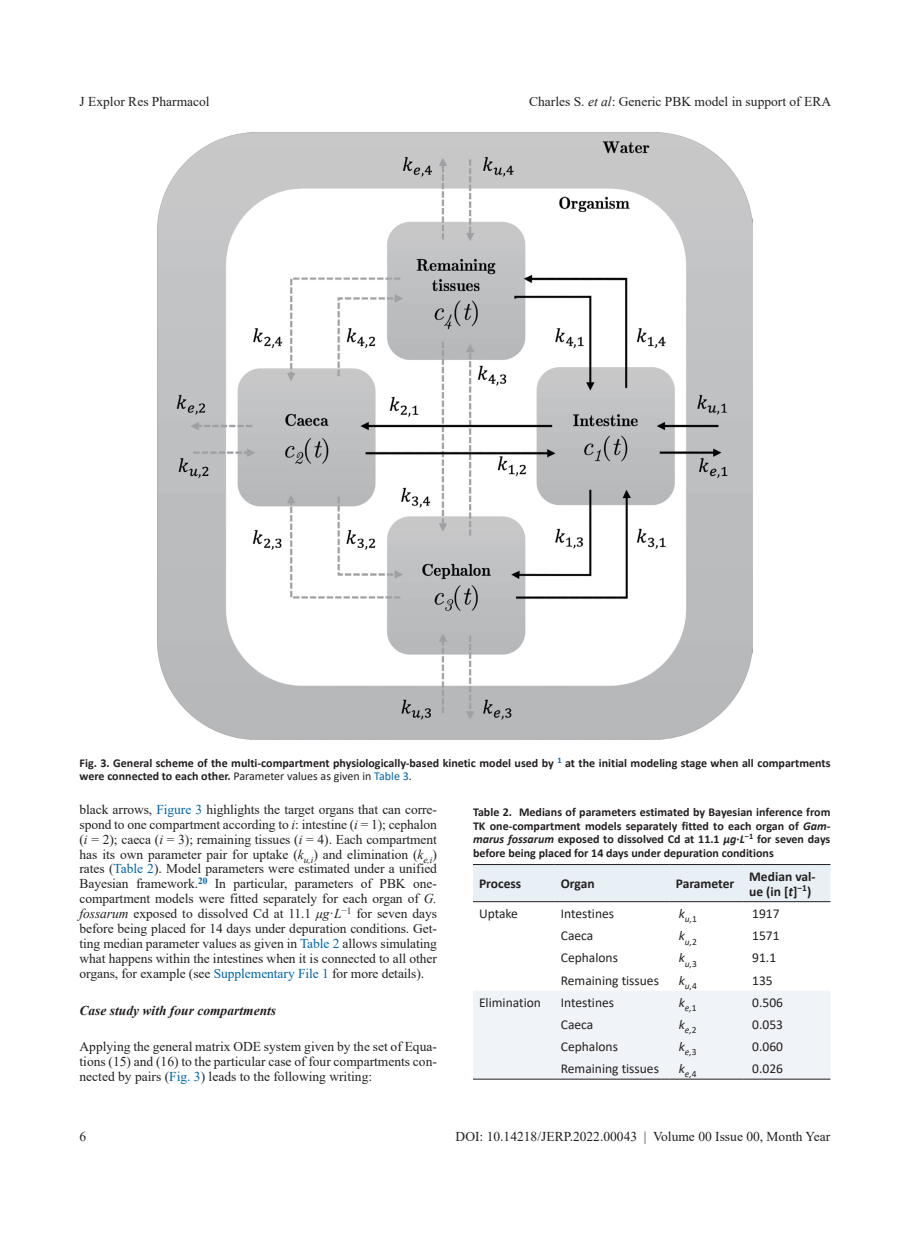
<style>
.page{position:relative;width:919px;height:1238px;background:#fff}
.page>*{position:absolute;margin:0;border:0;box-sizing:border-box;transform-origin:0 0}
.t1{font:13.5px/14.9px "Times New Roman";color:#231f20;text-align:justify}
.t2{font:13.5px "Calibri";color:#231f20}
.t3{font:700 13.5px/15px "Calibri";color:#231f20}
.t4{font:italic 700 13.5px "Times New Roman";color:#231f20}
.t5{font:700 12px/13.5px "Calibri";color:#231f20}
.t6{font:italic 9.45px "Calibri";color:#231f20}
.s1{font-style:italic}
.s2{font-weight:400}
.s3{font-weight:400;color:#0065a4}
.s4{font-style:normal}
.s5{color:#0065a4}
</style>
<div class="page">
<img style="left:157px;top:132px;width:595px;height:607px">
<svg style="left:473px;top:865px;width:357px;height:213px"></svg>
<hr style="left:473px;top:864px;width:81px;height:1px;background:#231f20">
<hr style="left:473px;top:901px;width:81px;height:1px;background:#231f20">
<hr style="left:554px;top:864px;width:115px;height:1px;background:#231f20">
<hr style="left:554px;top:901px;width:115px;height:1px;background:#231f20">
<hr style="left:669px;top:864px;width:74px;height:1px;background:#231f20">
<hr style="left:669px;top:901px;width:74px;height:1px;background:#231f20">
<hr style="left:743px;top:864px;width:87px;height:1px;background:#231f20">
<hr style="left:743px;top:901px;width:87px;height:1px;background:#231f20">
<hr style="left:473px;top:1078px;width:81px;height:1px;background:#231f20">
<hr style="left:554px;top:1078px;width:115px;height:1px;background:#231f20">
<hr style="left:669px;top:1078px;width:74px;height:1px;background:#231f20">
<hr style="left:743px;top:1078px;width:87px;height:1px;background:#231f20">
<p class="t1" style="left:79px;top:93px;width:132px">J Explor Res Pharmacol</p>
<p class="t1" style="left:529px;top:93px;width:303px">Charles S. <span class="s1">et al</span>: Generic PBK model in support of ERA</p>
<p class="t5" style="left:80px;top:755px;width:752px">Fig. 3. General scheme of the multi-compartment physiologically-based kinetic model used by <sup>1</sup> at the initial modeling stage when all compartments were connected to each other. <span class="s2">Parameter values as given in</span> <span class="s3">Table 3</span><span class="s2">.</span></p>
<p class="t5" style="left:473px;top:805px;width:359px;text-align:justify">Table 2. Medians of parameters estimated by Bayesian inference from TK one-compartment models separately fitted to each organ of <span class="s1">Gam&shy;marus fossarum</span> exposed to dissolved Cd at 11.1 <span class="s1">μg</span>·<span class="s1">L</span><sup>−1</sup> for seven days before being placed for 14 days under depuration conditions</p>
<p class="t3" style="left:479px;top:876px;width:44px">Process</p>
<p class="t3" style="left:560px;top:876px;width:35px">Organ</p>
<p class="t3" style="left:675px;top:876px;width:60px">Parameter</p>
<p class="t3" style="left:749px;top:868px;width:68px">Median val&shy;ue (in [<span class="s1">t</span>]<sup>−1</sup>)</p>
<p class="t2" style="left:479px;top:904px;width:40px">Uptake</p>
<p class="t2" style="left:560px;top:904px;width:55px">Intestines</p>
<p class="t6" style="left:678px;top:912px;width:20px"><sup>k</sup>u,<span class="s4">1</span></p>
<p class="t2" style="left:752px;top:904px;width:29px">1917</p>
<p class="t2" style="left:560px;top:926px;width:34px">Caeca</p>
<p class="t6" style="left:678px;top:934px;width:20px"><sup>k</sup>u,<span class="s4">2</span></p>
<p class="t2" style="left:752px;top:926px;width:29px">1571</p>
<p class="t2" style="left:560px;top:948px;width:59px">Cephalons</p>
<p class="t6" style="left:678px;top:956px;width:20px"><sup>k</sup>u,<span class="s4">3</span></p>
<p class="t2" style="left:752px;top:948px;width:25px">91.1</p>
<p class="t2" style="left:560px;top:970px;width:100px">Remaining tissues</p>
<p class="t6" style="left:678px;top:979px;width:20px"><sup>k</sup>u,<span class="s4">4</span></p>
<p class="t2" style="left:752px;top:970px;width:22px">135</p>
<p class="t2" style="left:479px;top:992px;width:63px">Elimination</p>
<p class="t2" style="left:560px;top:992px;width:55px">Intestines</p>
<p class="t6" style="left:678px;top:1001px;width:19px"><sup>k</sup>e,<span class="s4">1</span></p>
<p class="t2" style="left:752px;top:992px;width:32px">0.506</p>
<p class="t2" style="left:560px;top:1014px;width:34px">Caeca</p>
<p class="t6" style="left:678px;top:1023px;width:19px"><sup>k</sup>e,<span class="s4">2</span></p>
<p class="t2" style="left:752px;top:1014px;width:32px">0.053</p>
<p class="t2" style="left:560px;top:1037px;width:59px">Cephalons</p>
<p class="t6" style="left:678px;top:1045px;width:19px"><sup>k</sup>e,<span class="s4">3</span></p>
<p class="t2" style="left:752px;top:1037px;width:32px">0.060</p>
<p class="t2" style="left:560px;top:1059px;width:100px">Remaining tissues</p>
<p class="t6" style="left:678px;top:1067px;width:19px"><sup>k</sup>e,<span class="s4">4</span></p>
<p class="t2" style="left:752px;top:1059px;width:32px">0.026</p>
<p class="t1" style="left:79px;top:801px;width:359px">black arrows, <span class="s5">Figure 3</span> highlights the target organs that can corre&shy;spond to one compartment according to <span class="s1">i</span>: intestine (<span class="s1">i</span> = 1); cephalon (<span class="s1">i</span> = 2); caeca (<span class="s1">i</span> = 3); remaining tissues (<span class="s1">i</span> = 4). Each compartment has its own parameter pair for uptake (<span class="s1">k</span><sub>u,i</sub>) and elimination (<span class="s1">k</span><sub>e,i</sub>) rates (<span class="s5">Table 2</span>). Model parameters were estimated under a unified Bayesian framework.<sup>20</sup> In particular, parameters of PBK one&shy;compartment models were fitted separately for each organ of <span class="s1">G. fossarum</span> exposed to dissolved Cd at 11.1 <span class="s1">μg</span>·<span class="s1">L</span><sup>−1</sup> for seven days before being placed for 14 days under depuration conditions. Get&shy;ting median parameter values as given in <span class="s5">Table 2</span> allows simulating what happens within the intestines when it is connected to all other organs, for example (see <span class="s5">Supplementary File 1</span> for more details).</p>
<p class="t4" style="left:79px;top:1000px;width:198px">Case study with four compartments</p>
<p class="t1" style="left:79px;top:1038px;width:359px">Applying the general matrix ODE system given by the set of Equa&shy;tions (15) and (16) to the particular case of four compartments con&shy;nected by pairs (<span class="s5">Fig. 3</span>) leads to the following writing:</p>
<p class="t1" style="left:79px;top:1128px;width:8px">6</p>
<p class="t1" style="left:455px;top:1128px;width:376px">DOI: 10.14218/JERP.2022.00043 | Volume 00 Issue 00, Month Year</p>
</div>
